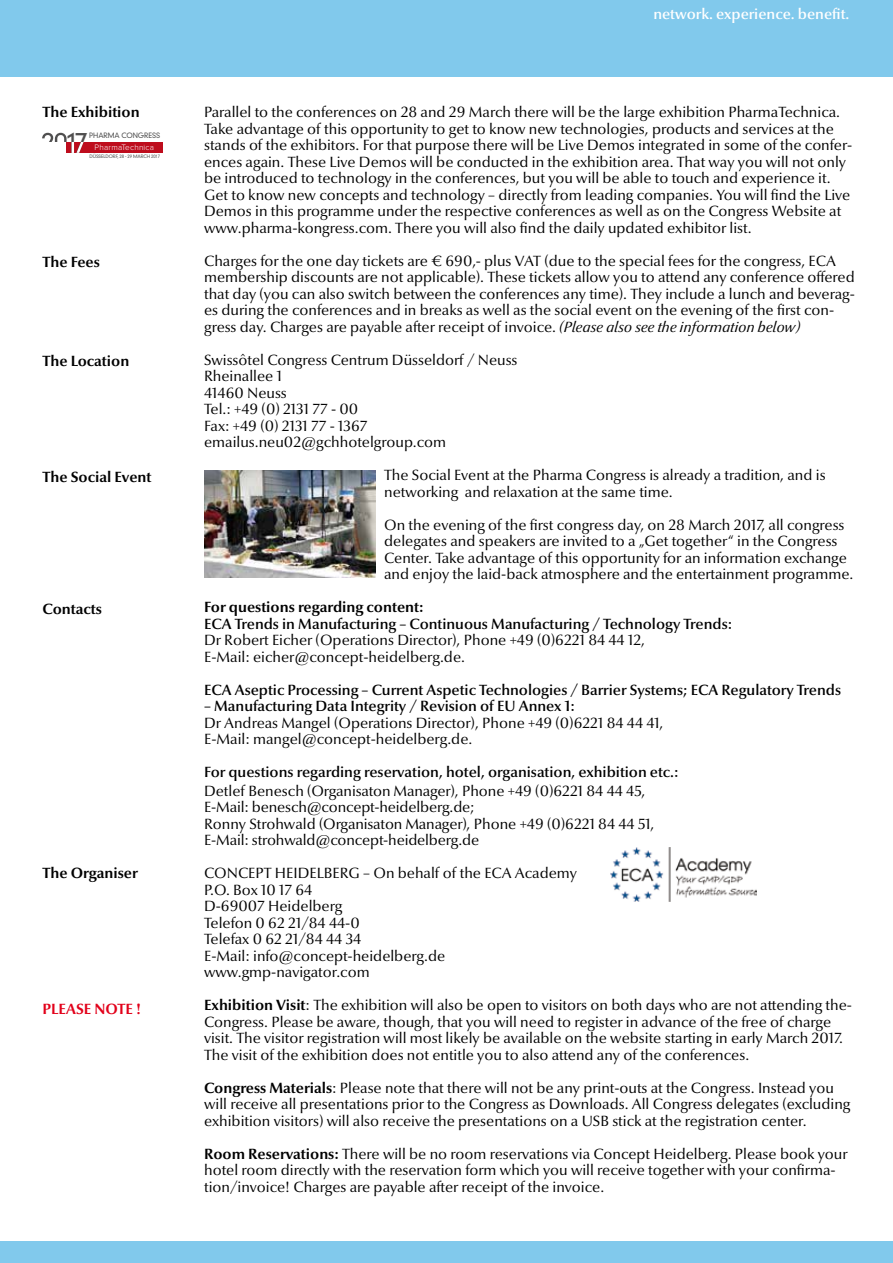
<style>
.page{position:relative;width:893px;height:1263px;background:#fff}
.page>*{position:absolute;margin:0;border:0;box-sizing:border-box;transform-origin:0 0}
.t1{font:300 27.15px "DIN Neuzeit Grotesk Std";color:#504f4f}
.t2{font:15px/16.5px "Optima Nova LT";color:#000}
.t3{font:600 15px "Optima Nova LT";color:#000}
.t4{font:700 15px "Optima Nova LT";color:#000}
.t5{font:600 15px "Optima Nova LT";color:#fff}
.t6{font:700 15px "Optima Nova LT";color:#e2001a}
.t7{font:300 8.1px "Proxima Nova";letter-spacing:.025em;color:#fff}
.t8{font:300 7.2px "DIN Neuzeit Grotesk Std";letter-spacing:-.015em;color:#4f4f4f}
.t9{font:300 4.5px "DIN Neuzeit Grotesk Std";letter-spacing:-.015em;color:#4f4f4f}
.s1{font-style:italic}
.s2{font-weight:700}
</style>
<div class="page">
<div style="left:0;top:1242px;width:893px;height:21px;background:#81c9ec"></div>
<div style="left:0;top:0;width:893px;height:77px;background:#81c9ec"></div>
<img style="left:204px;top:471px;width:172px;height:106px">
<div style="left:67px;top:142px;width:96px;height:11px;background:#be0d1d"></div>
<svg style="left:42px;top:133px;width:42px;height:20px"></svg>
<img style="left:610px;top:848px;width:147px;height:53px">
<p class="t4" style="left:43px;top:103px;width:99px">The Exhibition</p>
<h1 class="t1" style="left:67px;top:127px;width:23px">17</h1>
<p class="t8" style="left:89px;top:131px;width:72px">PHARMA CONGRESS</p>
<p class="t7" style="left:95px;top:143px;width:61px">PharmaTechnica</p>
<p class="t9" style="left:89px;top:154px;width:72px">DÜSSELDORF, 28 - 29 MARCH 2017</p>
<p class="t4" style="left:43px;top:253px;width:59px">The Fees</p>
<p class="t4" style="left:43px;top:352px;width:88px">The Location</p>
<p class="t4" style="left:43px;top:468px;width:110px">The Social Event</p>
<p class="t4" style="left:43px;top:600px;width:61px">Contacts</p>
<p class="t4" style="left:43px;top:864px;width:97px">The Organiser</p>
<p class="t6" style="left:43px;top:1000px;width:100px">PLEASE NOTE !</p>
<p class="t5" style="left:653px;top:6px;width:198px">network. experience. benefit.</p>
<p class="t2" style="left:204px;top:104px;width:649px">Parallel to the conferences on 28 and 29 March there will be the large exhibition PharmaTechnica.<br>Take advantage of this opportunity to get to know new technologies, products and services at the stands of the exhibitors. For that purpose there will be Live Demos integrated in some of the confer&shy;ences again. These Live Demos will be conducted in the exhibition area. That way you will not only be introduced to technology in the conferences, but you will be able to touch and experience it.<br>Get to know new concepts and technology – directly from leading companies. You will find the Live Demos in this programme under the respective conferences as well as on the Congress Website at www.pharma-kongress.com. There you will also find the daily updated exhibitor list.</p>
<p class="t2" style="left:204px;top:253px;width:652px">Charges for the one day tickets are € 690,- plus VAT (due to the special fees for the congress, ECA membership discounts are not applicable). These tickets allow you to attend any conference offered that day (you can also switch between the conferences any time). They include a lunch and beverag&shy;es during the conferences and in breaks as well as the social event on the evening of the first con&shy;gress day. Charges are payable after receipt of invoice. <span class="s1">(Please also see the information below)</span></p>
<p class="t2" style="left:204px;top:352px;width:315px">Swissôtel Congress Centrum Düsseldorf / Neuss<br>Rheinallee 1<br>41460 Neuss<br>Tel.: +49 (0) 2131 77 - 00<br>Fax: +49 (0) 2131 77 - 1367 emailus.neu02@gchhotelgroup.com</p>
<p class="t2" style="left:384px;top:467px;width:443px">The Social Event at the Pharma Congress is already a tradition, and is networking and relaxation at the same time.</p>
<p class="t2" style="left:384px;top:517px;width:471px">On the evening of the first congress day, on 28 March 2017, all congress delegates and speakers are invited to a „Get together“ in the Congress Center. Take advantage of this opportunity for an information exchange and enjoy the laid-back atmosphere and the entertainment programme.</p>
<p class="t4" style="left:204px;top:598px;width:221px">For questions regarding content:</p>
<p class="t3" style="left:204px;top:615px;width:530px">ECA Trends in Manufacturing – Continuous Manufacturing / Technology Trends:</p>
<p class="t2" style="left:204px;top:632px;width:442px">Dr Robert Eicher (Operations Director), Phone +49 (0)6221 84 44 12,<br>E-Mail: eicher@concept-heidelberg.de.</p>
<p class="t3" style="left:204px;top:681px;width:638px">ECA Aseptic Processing – Current Aspetic Technologies / Barrier Systems; ECA Regulatory Trends</p>
<p class="t3" style="left:204px;top:697px;width:372px">– Manufacturing Data Integrity / Revision of EU Annex 1:</p>
<p class="t2" style="left:204px;top:715px;width:461px">Dr Andreas Mangel (Operations Director), Phone +49 (0)6221 84 44 41,<br>E-Mail: mangel@concept-heidelberg.de.</p>
<p class="t3" style="left:204px;top:763px;width:476px">For questions regarding reservation, hotel, organisation, exhibition etc.:</p>
<p class="t2" style="left:204px;top:783px;width:452px">Detlef Benesch (Organisaton Manager), Phone +49 (0)6221 84 44 45, E-Mail: benesch@concept-heidelberg.de;<br>Ronny Strohwald (Organisaton Manager), Phone +49 (0)6221 84 44 51, E-Mail: strohwald@concept-heidelberg.de</p>
<p class="t2" style="left:204px;top:865px;width:374px">CONCEPT HEIDELBERG – On behalf of the ECA Academy<br>P.O. Box 10 17 64<br>D-69007 Heidelberg<br>Telefon 0 62 21/84 44-0<br>Telefax 0 62 21/84 44 34<br>E-Mail: info@concept-heidelberg.de www.gmp-navigator.com</p>
<p class="t2" style="left:204px;top:997px;width:649px"><span class="s2">Exhibition Visit</span>: The exhibition will also be open to visitors on both days who are not attending the-Congress. Please be aware, though, that you will need to register in advance of the free of charge visit. The visitor registration will most likely be available on the website starting in early March 2017.<br>The visit of the exhibition does not entitle you to also attend any of the conferences.</p>
<p class="t2" style="left:204px;top:1080px;width:648px"><span class="s2">Congress Materials</span>: Please note that there will not be any print-outs at the Congress. Instead you will receive all presentations prior to the Congress as Downloads. All Congress delegates (excluding exhibition visitors) will also receive the presentations on a USB stick at the registration center.</p>
<p class="t2" style="left:204px;top:1146px;width:645px"><span class="s2">Room Reservations:</span> There will be no room reservations via Concept Heidelberg. Please book your hotel room directly with the reservation form which you will receive together with your confirma&shy;tion/invoice! Charges are payable after receipt of the invoice.</p>
</div>
